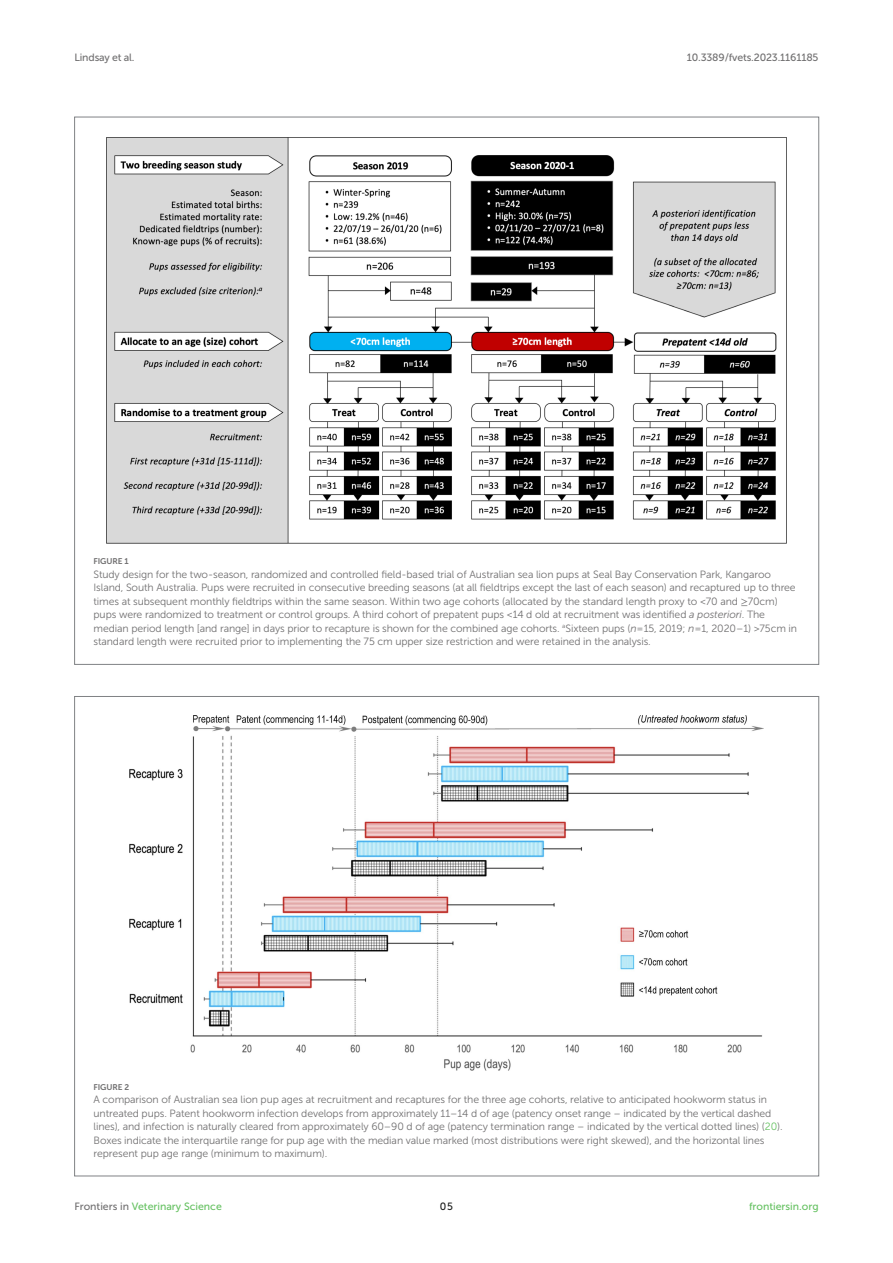
<style>
.page{position:relative;width:893px;height:1263px;background:#fff}
.page>*{position:absolute;margin:0;border:0;box-sizing:border-box;transform-origin:0 0}
.FIG_LEG{font:10.5px/13.5px "Museo Sans 300";letter-spacing:-.01em;color:#706f70}
.t1{font:10.5px "Museo Sans 500";color:#65c161}
.t2{font:10.5px "Museo Sans 500";letter-spacing:-.015em;color:#706f70}
.t3{font:10.5px "Museo Sans 500";color:#1b1c1b}
.FIG_HD{font:8.25px "Museo Sans 700";letter-spacing:-.01em;color:#706f70}
.s1{font-family:"STIX General"}
.s2{font-style:italic}
.s3{color:#65c161}
.s4{color:#706f70}
</style>
<div class="page">
<img style="left:106px;top:137px;width:681px;height:407px">
<img style="left:130px;top:715px;width:633px;height:356px">
<p class="t2" style="left:74px;top:51px;width:62px">Lindsay et al.</p>
<p class="t2" style="left:687px;top:51px;width:133px">10.3389/fvets.2023.1161185</p>
<p class="FIG_HD" style="left:94px;top:557px;width:37px">FIGURE 1</p>
<p class="FIG_LEG" style="left:94px;top:568px;width:705px">Study design for the two-season, randomized and controlled field-based trial of Australian sea lion pups at Seal Bay Conservation Park, Kangaroo Island, South Australia. Pups were recruited in consecutive breeding seasons (at all fieldtrips except the last of each season) and recaptured up to three times at subsequent monthly fieldtrips within the same season. Within two age cohorts (allocated by the standard length proxy to &lt;70 and <span class="s1">≥</span>70 cm) pups were randomized to treatment or control groups. A third cohort of prepatent pups &lt;14 d old at recruitment was identified <span class="s2">a posteriori</span>. The median period length [and range] in days prior to recapture is shown for the combined age cohorts. <sup>a</sup>Sixteen pups (<span class="s2">n</span> = 15, 2019; <span class="s2">n</span> = 1, 2020–1) &gt;75 cm in standard length were recruited prior to implementing the 75 cm upper size restriction and were retained in the analysis.</p>
<p class="FIG_HD" style="left:94px;top:1082px;width:37px">FIGURE 2</p>
<p class="FIG_LEG" style="left:94px;top:1093px;width:691px">A comparison of Australian sea lion pup ages at recruitment and recaptures for the three age cohorts, relative to anticipated hookworm status in untreated pups. Patent hookworm infection develops from approximately 11–14 d of age (patency onset range – indicated by the vertical dashed lines), and infection is naturally cleared from approximately 60–90 d of age (patency termination range – indicated by the vertical dotted lines) (<span class="s3">20</span>).<br>Boxes indicate the interquartile range for pup age with the median value marked (most distributions were right skewed), and the horizontal lines represent pup age range (minimum to maximum).</p>
<p class="t1" style="left:74px;top:1200px;width:149px"><span class="s4">Frontiers in</span> Veterinary Science</p>
<p class="t3" style="left:440px;top:1200px;width:14px">05</p>
<p class="t1" style="left:749px;top:1200px;width:71px">frontiersin.org</p>
</div>
